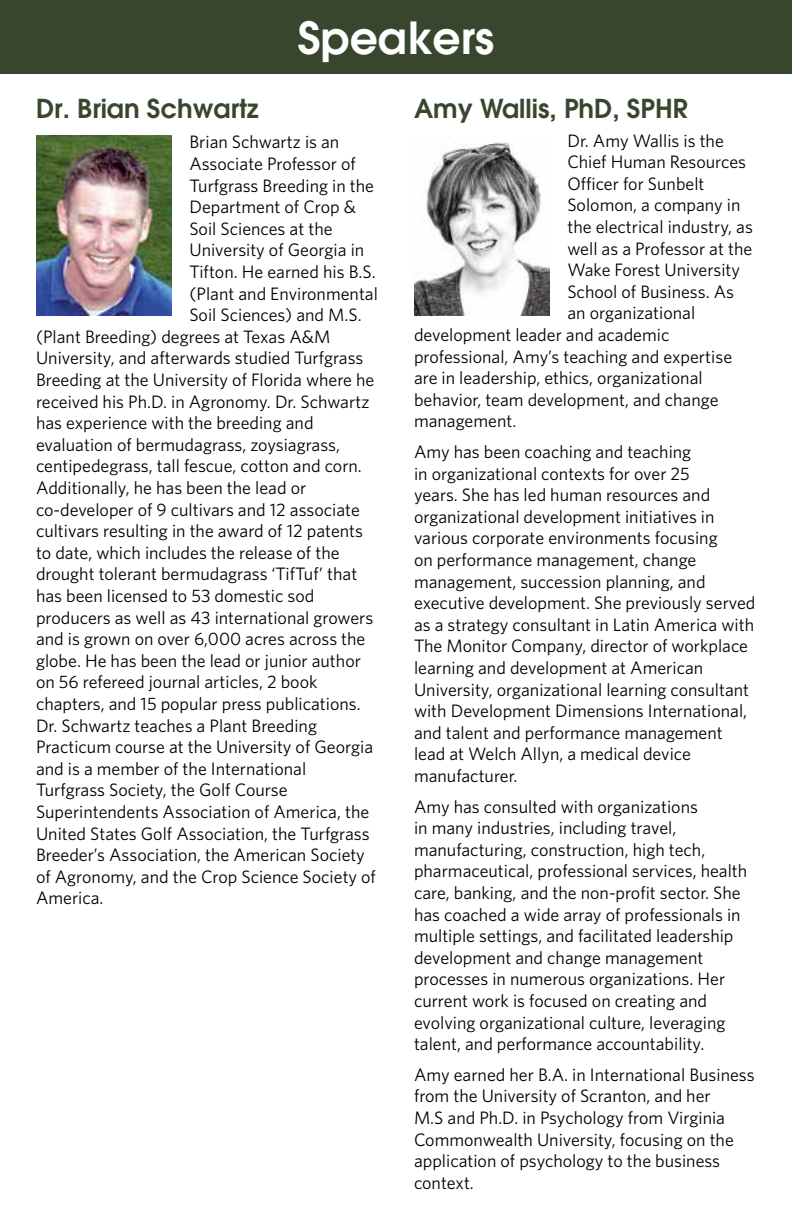
<style>
.page{position:relative;width:792px;height:1224px;background:#fff}
.page>*{position:absolute;margin:0;border:0;box-sizing:border-box;transform-origin:0 0}
.t1{font:600 44px "Avant Garde";color:#fff}
.t2{font:600 26px "Avant Garde";color:#38462e}
.t3{font:18px/21.6px "Whitney";color:#000}
</style>
<div class="page">
<div style="left:0;top:0;width:792px;height:74px;background:#38462e"></div>
<img style="left:36px;top:135px;width:135px;height:180px">
<img style="left:414px;top:142px;width:135px;height:174px">
<h1 class="t1" style="left:298px;top:9px;width:198px">Speakers</h1>
<h2 class="t2" style="left:36px;top:91px;width:224px">Dr. Brian Schwartz</h2>
<p class="t3" style="left:189px;top:131px;width:151px">Brian Schwartz is an</p>
<p class="t3" style="left:189px;top:152px;width:168px">Associate Professor of</p>
<p class="t3" style="left:189px;top:174px;width:186px">Turfgrass Breeding in the</p>
<p class="t3" style="left:189px;top:196px;width:168px">Department of Crop &amp;</p>
<p class="t3" style="left:189px;top:217px;width:145px">Soil Sciences at the</p>
<p class="t3" style="left:189px;top:239px;width:176px">University of Georgia in</p>
<p class="t3" style="left:189px;top:260px;width:188px">Tifton. He earned his B.S.</p>
<p class="t3" style="left:189px;top:282px;width:190px">(Plant and Environmental</p>
<p class="t3" style="left:189px;top:304px;width:174px">Soil Sciences) and M.S.</p>
<p class="t3" style="left:36px;top:325px;width:296px">(Plant Breeding) degrees at Texas A&amp;M</p>
<p class="t3" style="left:36px;top:347px;width:329px">University, and afterwards studied Turfgrass</p>
<p class="t3" style="left:36px;top:368px;width:340px">Breeding at the University of Florida where he</p>
<p class="t3" style="left:36px;top:390px;width:335px">received his Ph.D. in Agronomy. Dr. Schwartz</p>
<p class="t3" style="left:36px;top:412px;width:279px">has experience with the breeding and</p>
<p class="t3" style="left:36px;top:433px;width:306px">evaluation of bermudagrass, zoysiagrass,</p>
<p class="t3" style="left:36px;top:455px;width:327px">centipedegrass, tall fescue, cotton and corn.</p>
<p class="t3" style="left:36px;top:476px;width:272px">Additionally, he has been the lead or</p>
<p class="t3" style="left:36px;top:498px;width:325px">co-developer of 9 cultivars and 12 associate</p>
<p class="t3" style="left:36px;top:520px;width:329px">cultivars resulting in the award of 12 patents</p>
<p class="t3" style="left:36px;top:541px;width:305px">to date, which includes the release of the</p>
<p class="t3" style="left:36px;top:563px;width:323px">drought tolerant bermudagrass ‘TifTuf’ that</p>
<p class="t3" style="left:36px;top:584px;width:280px">has been licensed to 53 domestic sod</p>
<p class="t3" style="left:36px;top:606px;width:339px">producers as well as 43 international growers</p>
<p class="t3" style="left:36px;top:628px;width:331px">and is grown on over 6,000 acres across the</p>
<p class="t3" style="left:36px;top:649px;width:326px">globe. He has been the lead or junior author</p>
<p class="t3" style="left:36px;top:671px;width:283px">on 56 refereed journal articles, 2 book</p>
<p class="t3" style="left:36px;top:692px;width:326px">chapters, and 15 popular press publications.</p>
<p class="t3" style="left:36px;top:714px;width:283px">Dr. Schwartz teaches a Plant Breeding</p>
<p class="t3" style="left:36px;top:736px;width:339px">Practicum course at the University of Georgia</p>
<p class="t3" style="left:36px;top:757px;width:272px">and is a member of the International</p>
<p class="t3" style="left:36px;top:779px;width:253px">Turfgrass Society, the Golf Course</p>
<p class="t3" style="left:36px;top:800px;width:335px">Superintendents Association of America, the</p>
<p class="t3" style="left:36px;top:822px;width:335px">United States Golf Association, the Turfgrass</p>
<p class="t3" style="left:36px;top:844px;width:330px">Breeder’s Association, the American Society</p>
<p class="t3" style="left:36px;top:865px;width:341px">of Agronomy, and the Crop Science Society of</p>
<p class="t3" style="left:36px;top:887px;width:69px">America.</p>
<h2 class="t2" style="left:414px;top:91px;width:275px">Amy Wallis, PhD, SPHR</h2>
<p class="t3" style="left:567px;top:129px;width:158px">Dr. Amy Wallis is the</p>
<p class="t3" style="left:567px;top:151px;width:180px">Chief Human Resources</p>
<p class="t3" style="left:567px;top:172px;width:139px">Officer for Sunbelt</p>
<p class="t3" style="left:567px;top:194px;width:175px">Solomon, a company in</p>
<p class="t3" style="left:567px;top:215px;width:187px">the electrical industry, as</p>
<p class="t3" style="left:567px;top:237px;width:186px">well as a Professor at the</p>
<p class="t3" style="left:567px;top:259px;width:174px">Wake Forest University</p>
<p class="t3" style="left:567px;top:280px;width:168px">School of Business. As</p>
<p class="t3" style="left:567px;top:302px;width:129px">an organizational</p>
<p class="t3" style="left:414px;top:323px;width:257px">development leader and academic</p>
<p class="t3" style="left:414px;top:345px;width:320px">professional, Amy’s teaching and expertise</p>
<p class="t3" style="left:414px;top:367px;width:290px">are in leadership, ethics, organizational</p>
<p class="t3" style="left:414px;top:388px;width:306px">behavior, team development, and change</p>
<p class="t3" style="left:414px;top:410px;width:104px">management.</p>
<p class="t3" style="left:414px;top:440px;width:343px">Amy has been coaching and teaching<br>in organizational contexts for over 25<br>years. She has led human resources and organizational development initiatives in various corporate environments focusing<br>on performance management, change management, succession planning, and executive development. She previously served as a strategy consultant in Latin America with The Monitor Company, director of workplace learning and development at American University, organizational learning consultant with Development Dimensions International, and talent and performance management lead at Welch Allyn, a medical device manufacturer.</p>
<p class="t3" style="left:414px;top:795px;width:335px">Amy has consulted with organizations<br>in many industries, including travel, manufacturing, construction, high tech, pharmaceutical, professional services, health care, banking, and the non-profit sector. She has coached a wide array of professionals in multiple settings, and facilitated leadership development and change management processes in numerous organizations. Her current work is focused on creating and evolving organizational culture, leveraging talent, and performance accountability.</p>
<p class="t3" style="left:414px;top:1063px;width:342px">Amy earned her B.A. in International Business from the University of Scranton, and her<br>M.S and Ph.D. in Psychology from Virginia Commonwealth University, focusing on the application of psychology to the business context.</p>
</div>
